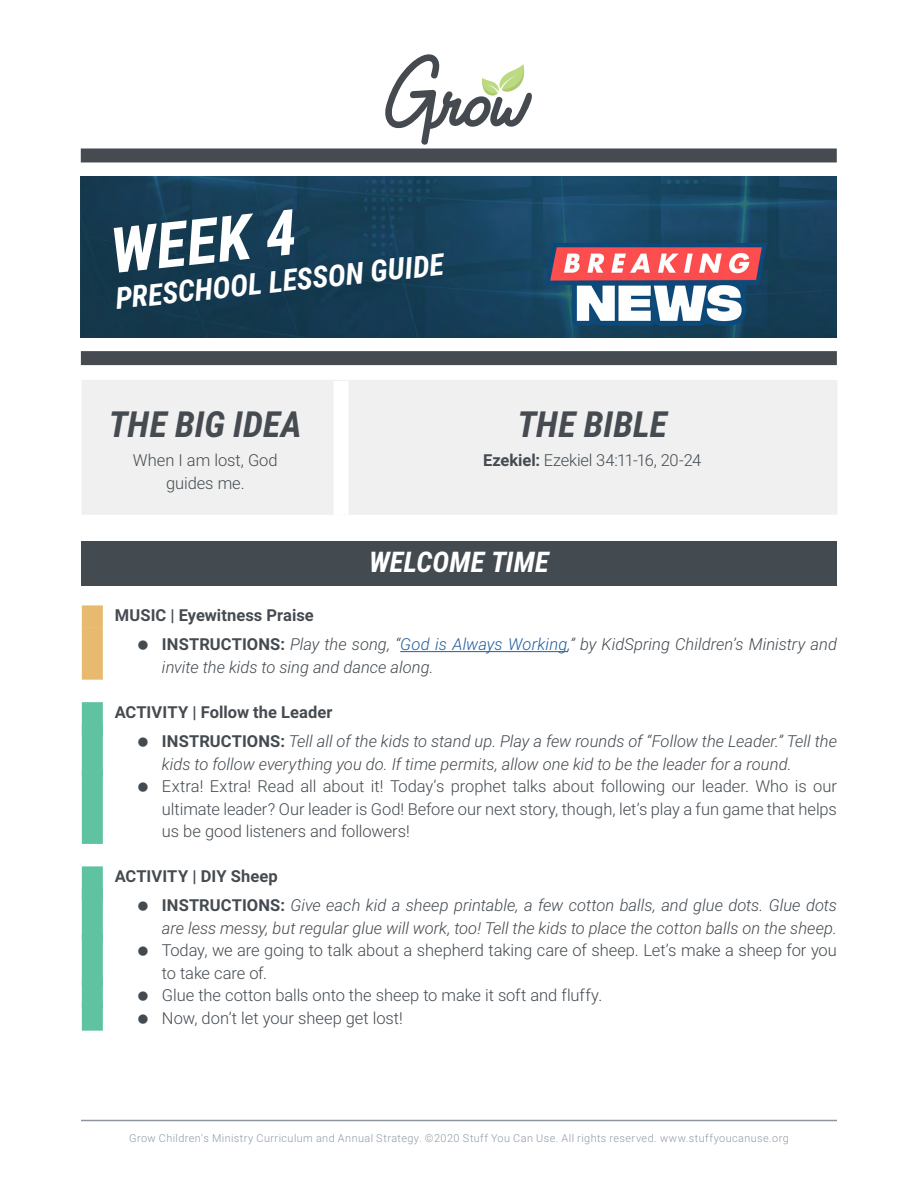
<style>
.page{position:relative;width:918px;height:1188px;background:#fff}
.page>*{position:absolute;margin:0;border:0;box-sizing:border-box;transform-origin:0 0}
.t1{font:italic 700 63px "Roboto Condensed";color:#fff}
.t2{font:italic 700 36px "Roboto Condensed";color:#454b51}
.t3{font:italic 700 30px "Roboto Condensed";color:#fff}
.t4{font:italic 700 28.5px "Roboto Condensed";letter-spacing:.005em;color:#fff}
.t5{font:italic 300 16.5px/29.2px "Roboto";color:#434a50}
.t6{font:300 16.5px/22.5px "Roboto";letter-spacing:-.005em;color:#434a50;text-align:center}
.t7{font:300 10.8px "Roboto";letter-spacing:.04em;color:#8f99a6}
.s1{font-weight:700}
.s2{font-weight:700;font-style:normal;color:#454b51}
.s3{font-weight:700;font-style:normal}
.s4{color:#215e9e}
</style>
<div class="page">
<div style="left:81px;top:148px;width:756px;height:14px;background:#454b51"></div>
<svg style="left:385px;top:54px;width:147px;height:91px"></svg>
<img style="left:81px;top:177px;width:756px;height:161px">
<div style="left:81px;top:351px;width:756px;height:14px;background:#454b51"></div>
<hr style="left:81px;top:1120px;width:756px;height:1px;background:#8d949e">
<div style="left:81px;top:380px;width:756px;height:135px;background:#f0f0f0"></div>
<div style="left:333px;top:381px;width:15px;height:134px;background:#fff"></div>
<div style="left:81px;top:541px;width:756px;height:44px;background:#434a50"></div>
<div style="left:82px;top:605px;width:21px;height:23px;background:#e7ba70"></div>
<div style="left:82px;top:628px;width:21px;height:52px;background:#e7ba70"></div>
<hr style="left:400px;top:651px;width:168px;height:1px;background:#215e9e">
<div style="left:82px;top:702px;width:21px;height:34px;background:#5fc2a0"></div>
<div style="left:82px;top:725px;width:21px;height:51px;background:#5fc2a0"></div>
<div style="left:82px;top:770px;width:21px;height:74px;background:#5fc2a0"></div>
<div style="left:82px;top:866px;width:21px;height:34px;background:#5fc2a0"></div>
<div style="left:82px;top:889px;width:21px;height:52px;background:#5fc2a0"></div>
<div style="left:82px;top:934px;width:21px;height:52px;background:#5fc2a0"></div>
<div style="left:82px;top:979px;width:21px;height:29px;background:#5fc2a0"></div>
<div style="left:82px;top:1001px;width:21px;height:30px;background:#5fc2a0"></div>
<h1 class="t1" style="left:106px;top:207px;width:188px;rotate:-6deg">WEEK 4</h1>
<h3 class="t3" style="left:113px;top:277px;width:332px;rotate:-6deg">PRESCHOOL LESSON GUIDE</h3>
<h2 class="t2" style="left:109px;top:399px;width:195px">THE BIG IDEA</h2>
<p class="t6" style="left:133px;top:449px;width:146px">When I am lost, God guides me.</p>
<h2 class="t2" style="left:518px;top:399px;width:151px">THE BIBLE</h2>
<p class="t6" style="left:483px;top:449px;width:220px"><span class="s1">Ezekiel:</span> Ezekiel 34:11-16, 20-24</p>
<h3 class="t4" style="left:369px;top:542px;width:181px">WELCOME TIME</h3>
<p class="t5" style="left:162px;top:600px;width:677px;text-indent:-47px"><span class="s2">MUSIC | Eyewitness Praise<br></span><span class="s3">INSTRUCTIONS:</span> Play the song, “<span class="s4">God is Always Working</span>,” by KidSpring Children’s Ministry and</p>
<p class="t5" style="left:162px;top:652px;width:273px">invite the kids to sing and dance along.</p>
<p class="t5" style="left:162px;top:697px;width:677px;text-indent:-47px"><span class="s2">ACTIVITY | Follow the Leader<br></span><span class="s3">INSTRUCTIONS:</span> Tell all of the kids to stand up. Play a few rounds of “Follow the Leader.” Tell the</p>
<p class="t5" style="left:162px;top:749px;width:631px">kids to follow everything you do. If time permits, allow one kid to be the leader for a round.</p>
<p class="t6" style="left:162px;top:774px;width:676px;text-align:justify">Extra! Extra! Read all about it! Today’s prophet talks about following our leader. Who is our ultimate leader? Our leader is God! Before our next story, though, let’s play a fun game that helps us be good listeners and followers!</p>
<p class="t5" style="left:162px;top:861px;width:677px;text-indent:-47px"><span class="s2">ACTIVITY | DIY Sheep<br></span><span class="s3">INSTRUCTIONS:</span> Give each kid a sheep printable, a few cotton balls, and glue dots. Glue dots</p>
<p class="t5" style="left:162px;top:913px;width:677px">are less messy, but regular glue will work, too! Tell the kids to place the cotton balls on the sheep.</p>
<p class="t6" style="left:162px;top:939px;width:676px;text-align:left">Today, we are going to talk about a shepherd taking care of sheep. Let’s make a sheep for you to take care of.<br>Glue the cotton balls onto the sheep to make it soft and fluffy.<br>Now, don’t let your sheep get lost!</p>
<p class="t7" style="left:129px;top:1131px;width:661px">Grow Children's Ministry Curriculum and Annual Strategy. ©2020 Stuff You Can Use. All rights reserved. www.stuffyoucanuse.org</p>
</div>
